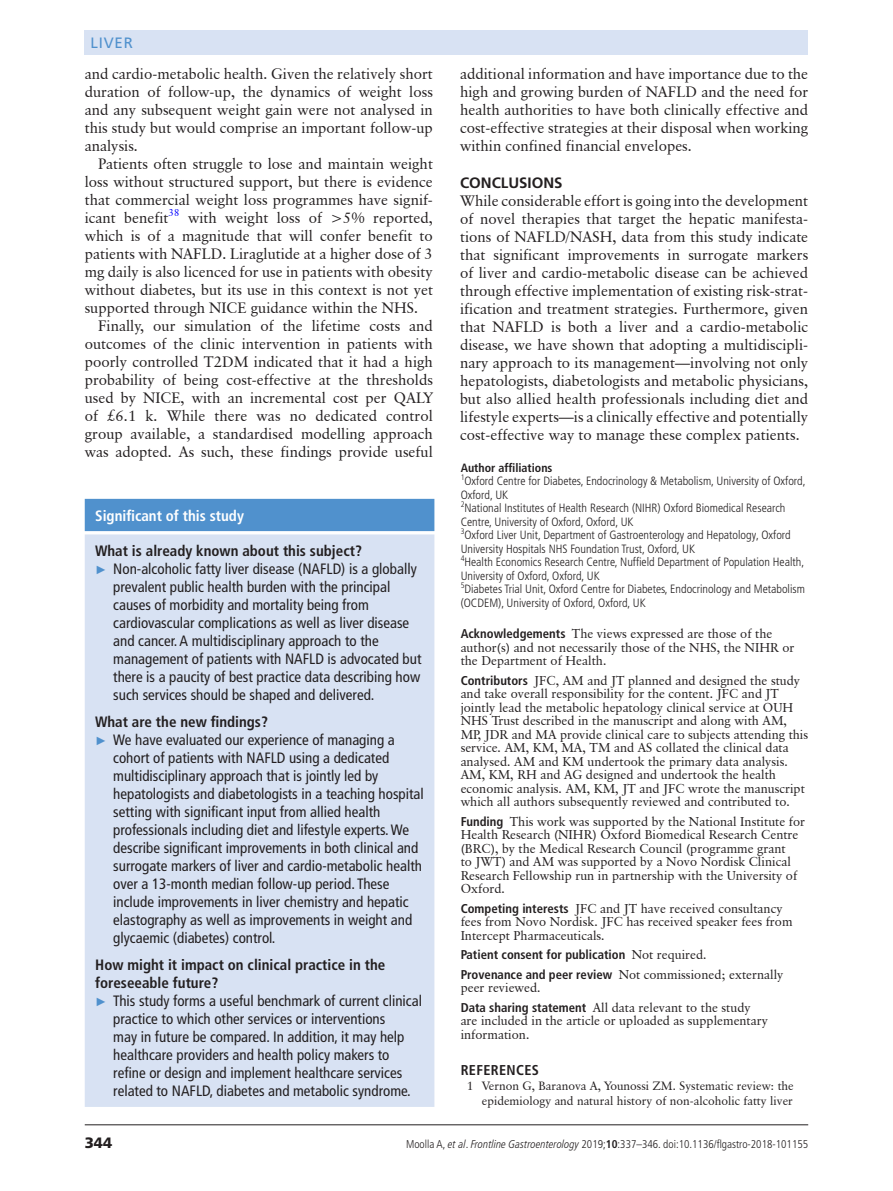
<style>
.page{position:relative;width:893px;height:1191px;background:#fff}
.page>*{position:absolute;margin:0;border:0;box-sizing:border-box;transform-origin:0 0}
.t1{font:15px/18px "Classical Garamond BT";color:#231f20;text-align:justify}
.t2{font:condensed 15px/18px "Frutiger LT Pro";color:#231f20}
.t3{font:700 condensed 15px/18px "Frutiger LT Std";color:#231f20}
.t4{font:700 condensed 15px "Frutiger LT Pro";color:#fff}
.t5{font:700 15px "Frutiger LT Std";color:#231f20}
.t6{font:15px "Frutiger LT Std";letter-spacing:.055em;color:#5091cd}
.t7{font:900 15px "Frutiger LT Std";color:#231f20}
.t8{font:700 condensed 14.25px "Frutiger LT Std";letter-spacing:.025em;color:#231f20}
.t9{font:12.75px/13.5px "Classical Garamond BT";color:#231f20}
.t10{font:700 condensed 12.75px "Frutiger LT Pro";color:#231f20}
.t11{font:300 condensed 12px/13.5px "Frutiger LT Pro";color:#231f20}
.t12{font:12px/15px "Classical Garamond BT";color:#231f20;text-align:right}
.t13{font:700 condensed 12px "Frutiger LT Pro";color:#231f20}
.t14{font:300 condensed 11.25px "Frutiger LT Pro";color:#231f20}
.t15{font:9.9px "Classical Garamond BT";color:#00f}
.t16{font:300 condensed 7.95px "Frutiger LT Pro";color:#231f20}
.s1{font-family:"Arial";font-stretch:normal;font-size:12px;color:#5091cd}
.s2{font-family:"Frutiger LT Pro";font-weight:700;font-stretch:condensed}
.s3{font-family:"Classical Garamond BT";font-weight:400;font-stretch:normal}
.s4{font-style:italic}
.s5{font-weight:700}
</style>
<div class="page">
<hr style="left:85px;top:1124px;width:723px;height:1px;background:#231f20">
<div style="left:85px;top:30px;width:723px;height:24px;background:#d8e2f3"></div>
<div style="left:86px;top:499px;width:348px;height:31px;background:#5091cd"></div>
<div style="left:85px;top:499px;width:349px;height:32px;border:2px solid #5091cd"></div>
<div style="left:86px;top:535px;width:348px;height:571px;background:#d8e2f3"></div>
<div style="left:85px;top:534px;width:349px;height:573px;border:2px solid #d8e2f3"></div>
<p class="t6" style="left:90px;top:34px;width:41px">LIVER</p>
<p class="t1" style="left:85px;top:64px;width:350px">and cardio-metabolic health. Given the relatively short duration of follow-up, the dynamics of weight loss and any subsequent weight gain were not analysed in this study but would comprise an important follow-up analysis.</p>
<p class="t1" style="left:85px;top:154px;width:350px;text-indent:14px">Patients often struggle to lose and maintain weight loss without structured support, but there is evidence that commercial weight loss programmes have signif&shy;icant benefit</p>
<p class="t15" style="left:169px;top:207px;width:13px">38</p>
<p class="t1" style="left:188px;top:208px;width:246px">with weight loss of &gt;5% reported,</p>
<p class="t1" style="left:85px;top:226px;width:350px">which is of a magnitude that will confer benefit to</p>
<p class="t1" style="left:85px;top:244px;width:350px">patients with NAFLD. Liraglutide at a higher dose of 3</p>
<p class="t1" style="left:85px;top:262px;width:350px">mg daily is also licenced for use in patients with obesity</p>
<p class="t1" style="left:85px;top:280px;width:350px">without diabetes, but its use in this context is not yet</p>
<p class="t1" style="left:85px;top:298px;width:335px">supported through NICE guidance within the NHS.</p>
<p class="t1" style="left:98px;top:316px;width:336px">Finally, our simulation of the lifetime costs and</p>
<p class="t1" style="left:85px;top:334px;width:350px">outcomes of the clinic intervention in patients with</p>
<p class="t1" style="left:85px;top:352px;width:350px">poorly controlled T2DM indicated that it had a high</p>
<p class="t1" style="left:85px;top:370px;width:350px">probability of being cost-effective at the thresholds</p>
<p class="t1" style="left:85px;top:388px;width:350px">used by NICE, with an incremental cost per QALY</p>
<p class="t1" style="left:85px;top:406px;width:350px">of £6.1 k. While there was no dedicated control</p>
<p class="t1" style="left:85px;top:424px;width:350px">group available, a standardised modelling approach</p>
<p class="t1" style="left:85px;top:442px;width:350px">was adopted. As such, these findings provide useful</p>
<p class="t4" style="left:95px;top:506px;width:150px">Significant of this study</p>
<p class="t3" style="left:95px;top:542px;width:268px">What is already known about this subject?</p>
<p class="t2" style="left:113px;top:560px;width:310px;text-indent:-18px"><span class="s1">►</span> Non-alcoholic fatty liver disease (NAFLD) is a globally prevalent public health burden with the principal causes of morbidity and mortality being from cardiovascular complications as well as liver disease and cancer. A multidisciplinary approach to the management of patients with NAFLD is advocated but there is a paucity of best practice data describing how such services should be shaped and delivered.</p>
<p class="t3" style="left:95px;top:713px;width:174px">What are the new findings?</p>
<p class="t2" style="left:113px;top:731px;width:312px;text-indent:-18px"><span class="s1">►</span> We have evaluated our experience of managing a cohort of patients with NAFLD using a dedicated multidisciplinary approach that is jointly led by hepatologists and diabetologists in a teaching hospital setting with significant input from allied health professionals including diet and lifestyle experts. We describe significant improvements in both clinical and surrogate markers of liver and cardio-metabolic health over a 13-month median follow-up period. These include improvements in liver chemistry and hepatic elastography as well as improvements in weight and glycaemic (diabetes) control.</p>
<p class="t3" style="left:95px;top:956px;width:292px">How might it impact on clinical practice in the foreseeable future?</p>
<p class="t2" style="left:113px;top:992px;width:310px;text-indent:-18px"><span class="s1">►</span> This study forms a useful benchmark of current clinical practice to which other services or interventions<br>may in future be compared. In addition, it may help healthcare providers and health policy makers to refine or design and implement healthcare services related to NAFLD, diabetes and metabolic syndrome.</p>
<p class="t1" style="left:460px;top:64px;width:350px">additional information and have importance due to the high and growing burden of NAFLD and the need for health authorities to have both clinically effective and cost-effective strategies at their disposal when working within confined financial envelopes.</p>
<p class="t5" style="left:460px;top:174px;width:104px">CONCLUSIONS</p>
<p class="t1" style="left:460px;top:192px;width:350px">While considerable effort is going into the development of novel therapies that target the hepatic manifesta&shy;tions of NAFLD/NASH, data from this study indicate that significant improvements in surrogate markers of liver and cardio-metabolic disease can be achieved through effective implementation of existing risk-strat&shy;ification and treatment strategies. Furthermore, given that NAFLD is both a liver and a cardio-metabolic disease, we have shown that adopting a multidiscipli&shy;nary approach to its management—involving not only hepatologists, diabetologists and metabolic physicians, but also allied health professionals including diet and lifestyle experts—is a clinically effective and potentially cost-effective way to manage these complex patients.</p>
<p class="t13" style="left:461px;top:460px;width:93px">Author affiliations</p>
<p class="t16" style="left:461px;top:472px;width:5px">1</p>
<p class="t11" style="left:461px;top:474px;width:346px;text-indent:4px">Oxford Centre for Diabetes, Endocrinology &amp; Metabolism, University of Oxford,<br>Oxford, UK</p>
<p class="t16" style="left:461px;top:499px;width:5px">2</p>
<p class="t11" style="left:461px;top:501px;width:326px;text-indent:4px">National Institutes of Health Research (NIHR) Oxford Biomedical Research<br>Centre, University of Oxford, Oxford, UK</p>
<p class="t16" style="left:461px;top:526px;width:5px">3</p>
<p class="t11" style="left:461px;top:528px;width:332px;text-indent:4px">Oxford Liver Unit, Department of Gastroenterology and Hepatology, Oxford<br>University Hospitals NHS Foundation Trust, Oxford, UK</p>
<p class="t16" style="left:461px;top:553px;width:5px">4</p>
<p class="t11" style="left:461px;top:555px;width:345px;text-indent:4px">Health Economics Research Centre, Nuffield Department of Population Health,<br>University of Oxford, Oxford, UK</p>
<p class="t16" style="left:461px;top:580px;width:5px">5</p>
<p class="t11" style="left:461px;top:582px;width:346px;text-indent:4px">Diabetes Trial Unit, Oxford Centre for Diabetes, Endocrinology and Metabolism (OCDEM), University of Oxford, Oxford, UK</p>
<p class="t9" style="left:461px;top:627px;width:335px"><span class="s2">Acknowledgements</span> The views expressed are those of the author(s) and not necessarily those of the NHS, the NIHR or the Department of Health.</p>
<p class="t9" style="left:461px;top:673px;width:349px"><span class="s2">Contributors</span> JFC, AM and JT planned and designed the study and take overall responsibility for the content. JFC and JT jointly lead the metabolic hepatology clinical service at OUH NHS Trust described in the manuscript and along with AM, MP, JDR and MA provide clinical care to subjects attending this service. AM, KM, MA, TM and AS collated the clinical data analysed. AM and KM undertook the primary data analysis.<br>AM, KM, RH and AG designed and undertook the health economic analysis. AM, KM, JT and JFC wrote the manuscript which all authors subsequently reviewed and contributed to.</p>
<p class="t9" style="left:461px;top:814px;width:346px"><span class="s2">Funding</span> This work was supported by the National Institute for Health Research (NIHR) Oxford Biomedical Research Centre (BRC), by the Medical Research Council (programme grant<br>to JWT) and AM was supported by a Novo Nordisk Clinical Research Fellowship run in partnership with the University of Oxford.</p>
<p class="t9" style="left:461px;top:901px;width:333px"><span class="s2">Competing interests</span> JFC and JT have received consultancy fees from Novo Nordisk. JFC has received speaker fees from<br>Intercept Pharmaceuticals.</p>
<p class="t10" style="left:461px;top:947px;width:248px">Patient consent for publication <span class="s3">Not required.</span></p>
<p class="t9" style="left:461px;top:967px;width:324px"><span class="s2">Provenance and peer review</span> Not commissioned; externally peer reviewed.</p>
<p class="t9" style="left:461px;top:1000px;width:309px"><span class="s2">Data sharing statement</span> All data relevant to the study are included in the article or uploaded as supplementary information.</p>
<p class="t8" style="left:461px;top:1062px;width:80px">References</p>
<p class="t12" style="left:467px;top:1078px;width:329px">1 Vernon G, Baranova A, Younossi ZM. Systematic review: the epidemiology and natural history of non-alcoholic fatty liver</p>
<p class="t7" style="left:85px;top:1133px;width:29px">344</p>
<p class="t14" style="left:406px;top:1137px;width:404px">Moolla A, <span class="s4">et al</span>. <span class="s4">Frontline Gastroenterology</span> 2019;<span class="s5">10</span>:337–346. doi:10.1136/flgastro-2018-101155</p>
</div>
